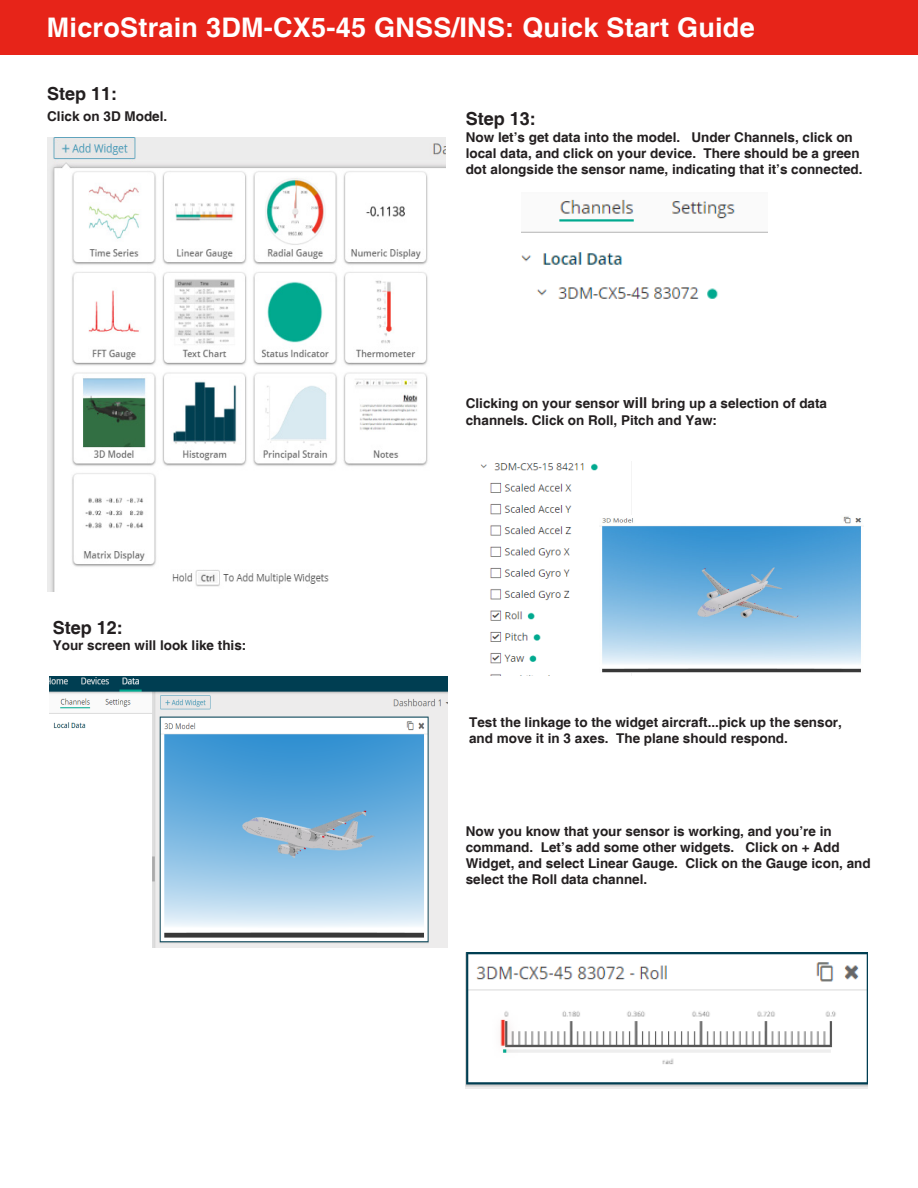
<style>
.page{position:relative;width:918px;height:1188px;background:#fff}
.page>*{position:absolute;margin:0;border:0;box-sizing:border-box;transform-origin:0 0}
.Headline{font:700 27px "Helvetica";letter-spacing:.01em;color:#fff}
.Table_Headlines{font:700 18px "Helvetica";color:#231f20}
.Table_Headlines-2{font:700 13.5px/16.2px "Helvetica";color:#231f20}
.s1{font-size:15px}
</style>
<div class="page">
<div style="left:0;top:0;width:918px;height:55px;background:#e72419"></div>
<img style="left:47px;top:138px;width:399px;height:453px">
<img style="left:50px;top:676px;width:398px;height:271px">
<img style="left:522px;top:199px;width:246px;height:100px">
<img style="left:480px;top:462px;width:152px;height:213px">
<img style="left:600px;top:516px;width:262px;height:156px">
<img style="left:466px;top:953px;width:401px;height:136px">
<p class="Headline" style="left:47px;top:11px;width:709px">MicroStrain 3DM-CX5-45 GNSS/INS: Quick Start Guide</p>
<p class="Table_Headlines" style="left:47px;top:82px;width:72px">Step 11:</p>
<p class="Table_Headlines-2" style="left:47px;top:108px;width:122px">Click on 3D Model.</p>
<p class="Table_Headlines" style="left:53px;top:617px;width:72px">Step 12:</p>
<p class="Table_Headlines-2" style="left:53px;top:638px;width:195px">Your screen will look like this:</p>
<p class="Table_Headlines" style="left:466px;top:108px;width:72px">Step 13:</p>
<p class="Table_Headlines-2" style="left:466px;top:129px;width:398px">Now let’s get data into the model. Under Channels, click on local data, and click on your device. There should be a green dot alongside the sensor name, indicating that it’s connected.</p>
<p class="Table_Headlines-2" style="left:466px;top:396px;width:363px">Clicking on your sensor <span class="s1">will</span> bring up a selection of data channels. Click on Roll, Pitch and Yaw:</p>
<p class="Table_Headlines-2" style="left:469px;top:715px;width:374px">Test the linkage to the widget aircraft...pick up the sensor, and move it in 3 axes. The plane should respond.</p>
<p class="Table_Headlines-2" style="left:466px;top:824px;width:407px">Now you know that your sensor is working, and you’re in command. Let’s add some other widgets. Click on + Add Widget, and select Linear Gauge. Click on the Gauge icon, and select the Roll data channel.</p>
</div>
